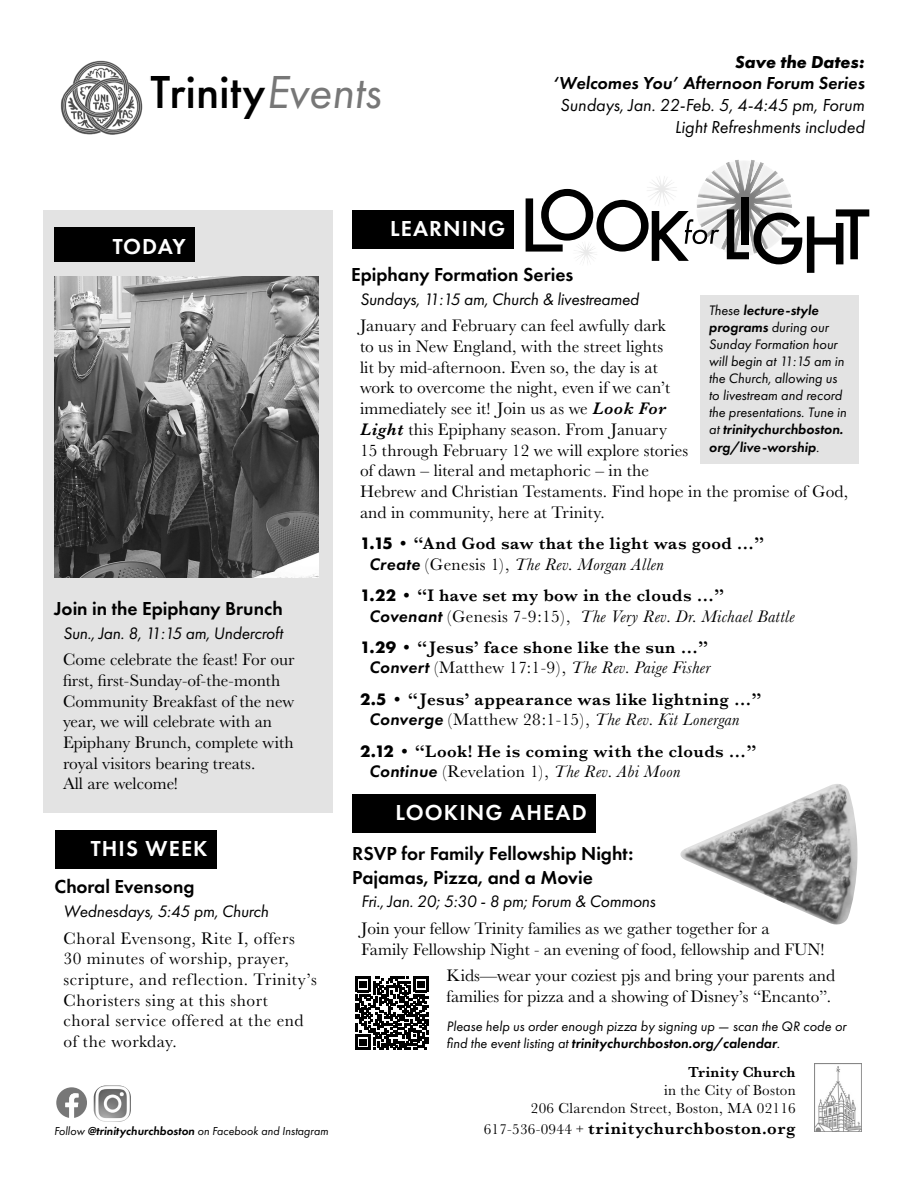
<style>
.page{position:relative;width:918px;height:1188px;background:#fff}
.page>*{position:absolute;margin:0;border:0;box-sizing:border-box;transform-origin:0 0}
.t1{font:500 48px "Futura PT";color:#000}
.t2{font:600 22.5px "Futura PT";letter-spacing:.05em;color:#fff}
.t3{font:600 19.5px/23.4px "Futura PT";color:#000}
.t4{font:italic 18px/21.6px "Futura PT";color:#000;text-align:right}
.t5{font:italic 600 18px "Futura PT";color:#000}
.t6{font:italic 700 18px "Futura PT";color:#000}
.t7{font:17.25px/20.7px "Baskerville No 2";letter-spacing:.005em;color:#000}
.t8{font:17.25px "Baskerville No 2 Sem Bol";letter-spacing:.02em;color:#000}
.t9{font:italic 17.25px "Baskerville No 2";letter-spacing:.02em;color:#000}
.t10{font:17.25px/20.7px "Baskerville No 2";letter-spacing:.03em;color:#000}
.t11{font:italic 17.25px "Futura PT";letter-spacing:-.01em;color:#000}
.t12{font:15px/18px "Baskerville No 2";letter-spacing:.02em;color:#000;text-align:right}
.t13{font:15px "Baskerville No 2 Sem Bol";color:#000}
.t14{font:italic 14.25px/17.1px "Futura PT";color:#000}
.t15{font:italic 12px "Futura PT";color:#000}
.s1{font-weight:400;font-style:italic;color:#777}
.s2{font-weight:600}
.s3{font-family:"Baskerville No 2 Sem Bol Ita"}
.s4{font-family:"Futura PT";font-weight:700}
.s5{font-family:"Baskerville No 2"}
.s6{font-family:"Futura PT";font-weight:600}
.s7{font-style:normal}
.s8{font-family:"Futura PT";font-weight:600;font-style:italic}
.s9{font-style:italic}
.s10{font-family:"Baskerville No 2";font-size:15px}
</style>
<div class="page">
<div style="left:43px;top:210px;width:290px;height:602px;background:#e3e3e3"></div>
<img style="left:60px;top:60px;width:83px;height:75px">
<img style="left:815px;top:1064px;width:47px;height:67px">
<div style="left:700px;top:295px;width:159px;height:169px;background:#e3e3e3"></div>
<svg style="left:56px;top:1087px;width:31px;height:31px"></svg>
<img style="left:94px;top:1086px;width:37px;height:36px">
<div style="left:55px;top:830px;width:162px;height:39px;background:#000"></div>
<div style="left:54px;top:227px;width:141px;height:35px;background:#000"></div>
<div style="left:352px;top:210px;width:162px;height:39px;background:#000"></div>
<div style="left:352px;top:794px;width:244px;height:38px;background:#000"></div>
<img style="left:54px;top:276px;width:264px;height:301px">
<svg style="left:355px;top:977px;width:74px;height:73px"></svg>
<img style="left:680px;top:784px;width:178px;height:141px">
<svg style="left:526px;top:160px;width:343px;height:113px"></svg>
<h1 class="t1" style="left:150px;top:63px;width:233px">Trinity<span class="s1">Events</span></h1>
<h2 class="t2" style="left:113px;top:232px;width:75px">TODAY</h2>
<h2 class="t2" style="left:390px;top:215px;width:117px">LEARNING</h2>
<p class="t6" style="left:735px;top:51px;width:131px">Save the Dates:</p>
<p class="t5" style="left:553px;top:72px;width:313px">‘Welcomes You’ Afternoon Forum Series</p>
<p class="t4" style="left:560px;top:94px;width:306px">Sundays, Jan. 22-Feb. 5, 4-4:45 pm, Forum<br>Light Refreshments included</p>
<p class="t3" style="left:54px;top:596px;width:230px">Join in the Epiphany Brunch</p>
<p class="t11" style="left:63px;top:623px;width:221px">Sun., Jan. 8, 11:15 am, Undercroft</p>
<p class="t7" style="left:63px;top:650px;width:233px">Come celebrate the feast! For our first, first-Sunday-of-the-month<br>Community Breakfast of the new year, we will celebrate with an<br>Epiphany Brunch, complete with royal visitors bearing treats.<br>All are welcome!</p>
<h2 class="t2" style="left:91px;top:835px;width:118px">THIS WEEK</h2>
<p class="t3" style="left:55px;top:875px;width:141px">Choral Evensong</p>
<p class="t11" style="left:64px;top:901px;width:207px">Wednesdays, 5:45 pm, Church</p>
<p class="t10" style="left:64px;top:928px;width:255px">Choral Evensong, Rite I, offers<br>30 minutes of worship, prayer, scripture, and reflection. Trinity’s<br>Choristers sing at this short choral service offered at the end of the workday.</p>
<p class="t15" style="left:54px;top:1124px;width:276px">Follow <span class="s2">@trinitychurchboston</span> on Facebook and Instagram</p>
<p class="t3" style="left:351px;top:263px;width:224px">Epiphany Formation Series</p>
<p class="t11" style="left:360px;top:289px;width:281px">Sundays, 11:15 am, Church &amp; livestreamed</p>
<p class="t7" style="left:360px;top:316px;width:490px">January and February can feel awfully dark<br>to us in New England, with the street lights<br>lit by mid-afternoon. Even so, the day is at<br>work to overcome the night, even if we can’t<br>immediately see it! Join us as we <span class="s3">Look For<br>Light</span> this Epiphany season. From January<br>15 through February 12 we will explore stories<br>of dawn – literal and metaphoric – in the<br>Hebrew and Christian Testaments. Find hope in the promise of God, and in community, here at Trinity.</p>
<p class="t8" style="left:360px;top:533px;width:406px"><span class="s4">1.15</span> <span class="s5">•</span> “And God saw that the light was good …”</p>
<p class="t9" style="left:369px;top:554px;width:296px"><span class="s6">Create</span> <span class="s7">(Genesis 1),</span> The Rev. Morgan Allen</p>
<p class="t8" style="left:360px;top:585px;width:366px"><span class="s4">1.22</span> <span class="s5">•</span> “I have set my bow in the clouds …”</p>
<p class="t9" style="left:369px;top:606px;width:427px"><span class="s6">Covenant</span> <span class="s7">(Genesis 7-9:15),</span> The Very Rev. Dr. Michael Battle</p>
<p class="t8" style="left:360px;top:637px;width:350px"><span class="s4">1.29</span> <span class="s5">•</span> “Jesus’ face shone like the sun …”</p>
<p class="t9" style="left:369px;top:658px;width:343px"><span class="s6">Convert</span> <span class="s7">(Matthew 17:1-9),</span> The Rev. Paige Fisher</p>
<p class="t8" style="left:360px;top:689px;width:403px"><span class="s4">2.5</span> <span class="s5">•</span> “Jesus’ appearance was like lightning …”</p>
<p class="t9" style="left:369px;top:710px;width:372px"><span class="s6">Converge</span> <span class="s7">(Matthew 28:1-15),</span> The Rev. Kit Lonergan</p>
<p class="t8" style="left:360px;top:741px;width:398px"><span class="s4">2.12</span> <span class="s5">•</span> “Look! He is coming with the clouds …”</p>
<p class="t7" style="left:369px;top:762px;width:313px"><span class="s8">Continue</span> (Revelation 1), <span class="s9">The Rev. Abi Moon</span></p>
<p class="t14" style="left:709px;top:301px;width:139px">These <span class="s2">lecture-style programs</span> during our<br>Sunday Formation hour will begin at 11:15 am in the Church, allowing us to livestream and record the presentations. Tune in at <span class="s2">trinitychurchboston. org/live-worship</span>.</p>
<h2 class="t2" style="left:396px;top:798px;width:193px">LOOKING AHEAD</h2>
<p class="t3" style="left:352px;top:842px;width:283px">RSVP for Family Fellowship Night:<br>Pajamas, Pizza, and a Movie</p>
<p class="t11" style="left:361px;top:891px;width:296px">Fri., Jan. 20; 5:30 - 8 pm; Forum &amp; Commons</p>
<p class="t7" style="left:361px;top:919px;width:465px">Join your fellow Trinity families as we gather together for a<br>Family Fellowship Night - an evening of food, fellowship and FUN!</p>
<p class="t7" style="left:447px;top:966px;width:390px">Kids—wear your coziest pjs and bring your parents and families for pizza and a showing of Disney’s “Encanto”.</p>
<p class="t14" style="left:447px;top:1018px;width:401px">Please help us order enough pizza by signing up — scan the QR code or find the event listing at <span class="s2">trinitychurchboston.org/calendar</span>.</p>
<p class="t13" style="left:688px;top:1064px;width:109px">Trinity Church</p>
<p class="t12" style="left:531px;top:1082px;width:266px">in the City of Boston<br>206 Clarendon Street, Boston, MA 02116</p>
<p class="t8" style="left:484px;top:1118px;width:314px"><span class="s10">617-536-0944 +</span> trinitychurchboston.org</p>
</div>
